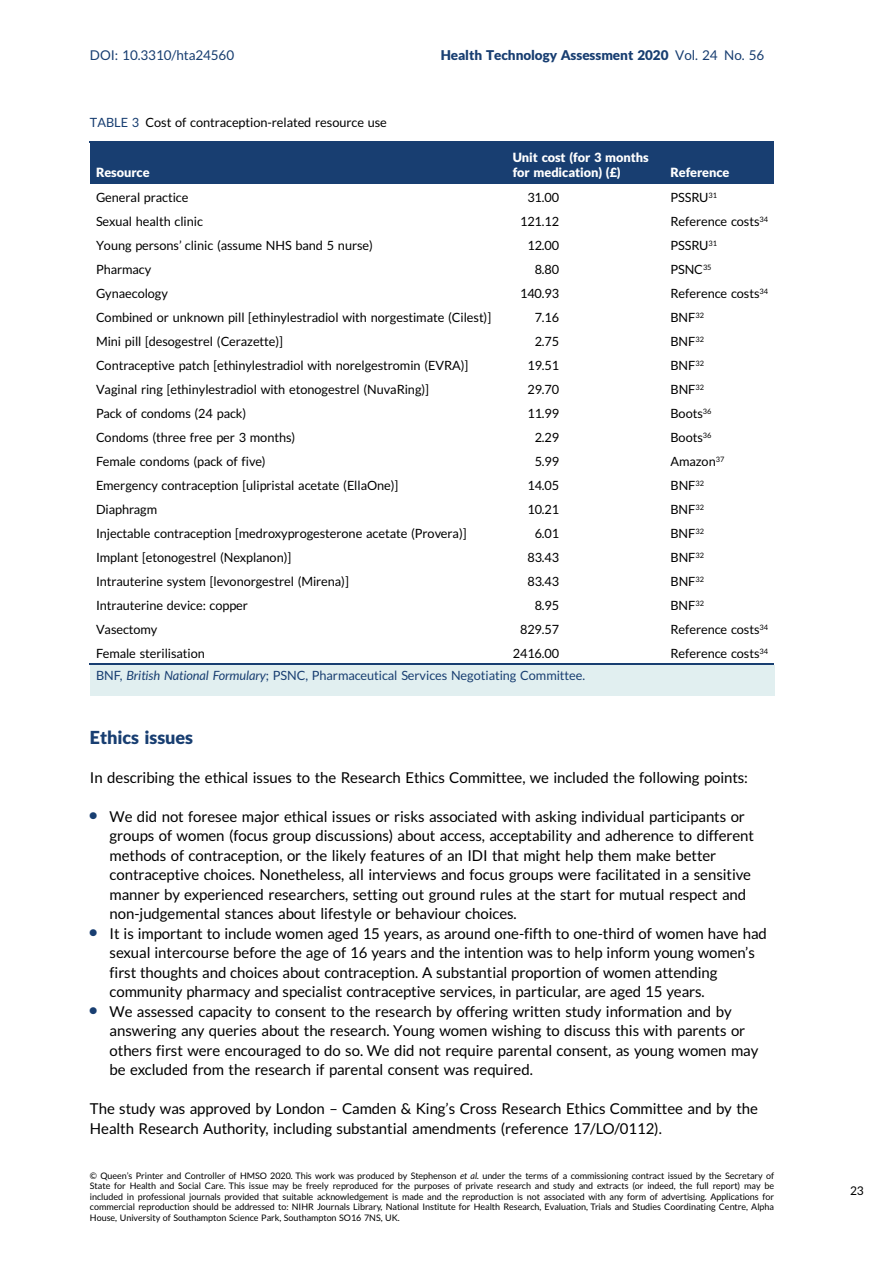
<style>
.page{position:relative;width:893px;height:1263px;background:#fff}
.page>*{position:absolute;margin:0;border:0;box-sizing:border-box;transform-origin:0 0}
.t1{font:18px "Adv T Tfac 587 ca.B";color:#183e71}
.t2{font:15px/19.5px "Adv T Ta 9 c 1 b 374";color:#000}
.t3{font:13.5px "Adv T Tfac 587 ca.B";color:#183e71}
.t4{font:13.5px "Adv T Ta 9 c 1 b 374";color:#183e71}
.t5{font:12.75px "Adv T Ta 9 c 1 b 374";color:#000}
.t6{font:12.75px "Adv T Ta 9 c 1 b 374";color:#183e71}
.t7{font:12.75px/15px "Adv T Tfac 587 ca.B";color:#fff}
.t8{font:12px "Adv T Ta 9 c 1 b 374";color:#000}
.t9{font:9px/10.5px "Adv T Ta 9 c 1 b 374";color:#000;text-align:justify}
.s1{font-family:"Adv T Ta 9 c 1 b 374"}
.s2{color:#183e71}
.s3{font-style:inherit}
.s4{font-family:"Adv T Teb 5 f 0 e 55.I"}
.s5{font-family:"Adv TT4 ff 65459";font-size:12px;color:#183e71}
</style>
<div class="page">
<div style="left:90px;top:142px;width:423px;height:42px;background:#183e71"></div>
<div style="left:491px;top:142px;width:179px;height:42px;background:#183e71"></div>
<div style="left:649px;top:142px;width:125px;height:42px;background:#183e71"></div>
<hr style="left:90px;top:141px;width:684px;height:1px;background:#183e71">
<hr style="left:90px;top:664px;width:684px;height:1px;background:#183e71">
<div style="left:90px;top:665px;width:684px;height:31px;background:#e1eff0"></div>
<p class="t4" style="left:90px;top:50px;width:146px">DOI: 10.3310/hta24560</p>
<p class="t3" style="left:441px;top:50px;width:325px">Health Technology Assessment 2020 <span class="s1">Vol. 24 No. 56</span></p>
<p class="t5" style="left:90px;top:118px;width:298px"><span class="s2">TABLE 3</span> Cost of contraception-related resource use</p>
<p class="t7" style="left:96px;top:166px;width:55px">Resource</p>
<p class="t7" style="left:513px;top:151px;width:137px">Unit cost (for 3 months for medication) (£)</p>
<p class="t7" style="left:670px;top:166px;width:61px">Reference</p>
<p class="t5" style="left:96px;top:193px;width:94px">General practice</p>
<p class="t5" style="left:527px;top:193px;width:33px">31.00</p>
<p class="t5" style="left:670px;top:193px;width:48px">PSSRU<sup>31</sup></p>
<p class="t5" style="left:96px;top:217px;width:108px">Sexual health clinic</p>
<p class="t5" style="left:520px;top:217px;width:41px">121.12</p>
<p class="t5" style="left:670px;top:217px;width:99px">Reference costs<sup>34</sup></p>
<p class="t5" style="left:96px;top:241px;width:278px">Young persons<span class="s3">’</span> clinic (assume NHS band 5 nurse)</p>
<p class="t5" style="left:527px;top:241px;width:33px">12.00</p>
<p class="t5" style="left:670px;top:241px;width:48px">PSSRU<sup>31</sup></p>
<p class="t5" style="left:96px;top:265px;width:57px">Pharmacy</p>
<p class="t5" style="left:535px;top:265px;width:26px">8.80</p>
<p class="t5" style="left:670px;top:265px;width:43px">PSNC<sup>35</sup></p>
<p class="t5" style="left:96px;top:289px;width:73px">Gynaecology</p>
<p class="t5" style="left:520px;top:289px;width:41px">140.93</p>
<p class="t5" style="left:670px;top:289px;width:99px">Reference costs<sup>34</sup></p>
<p class="t5" style="left:96px;top:313px;width:397px">Combined or unknown pill [ethinylestradiol with norgestimate (Cilest)]</p>
<p class="t5" style="left:535px;top:313px;width:26px">7.16</p>
<p class="t5" style="left:670px;top:313px;width:35px">BNF<sup>32</sup></p>
<p class="t5" style="left:96px;top:337px;width:188px">Mini pill [desogestrel (Cerazette)]</p>
<p class="t5" style="left:535px;top:337px;width:26px">2.75</p>
<p class="t5" style="left:670px;top:337px;width:35px">BNF<sup>32</sup></p>
<p class="t5" style="left:96px;top:361px;width:374px">Contraceptive patch [ethinylestradiol with norelgestromin (EVRA)]</p>
<p class="t5" style="left:527px;top:361px;width:33px">19.51</p>
<p class="t5" style="left:670px;top:361px;width:35px">BNF<sup>32</sup></p>
<p class="t5" style="left:96px;top:385px;width:334px">Vaginal ring [ethinylestradiol with etonogestrel (NuvaRing)]</p>
<p class="t5" style="left:527px;top:385px;width:33px">29.70</p>
<p class="t5" style="left:670px;top:385px;width:35px">BNF<sup>32</sup></p>
<p class="t5" style="left:96px;top:409px;width:152px">Pack of condoms (24 pack)</p>
<p class="t5" style="left:527px;top:409px;width:33px">11.99</p>
<p class="t5" style="left:670px;top:409px;width:42px">Boots<sup>36</sup></p>
<p class="t5" style="left:96px;top:433px;width:201px">Condoms (three free per 3 months)</p>
<p class="t5" style="left:535px;top:433px;width:26px">2.29</p>
<p class="t5" style="left:670px;top:433px;width:42px">Boots<sup>36</sup></p>
<p class="t5" style="left:96px;top:457px;width:171px">Female condoms (pack of five)</p>
<p class="t5" style="left:535px;top:457px;width:26px">5.99</p>
<p class="t5" style="left:670px;top:457px;width:55px">Amazon<sup>37</sup></p>
<p class="t5" style="left:96px;top:481px;width:304px">Emergency contraception [ulipristal acetate (EllaOne)]</p>
<p class="t5" style="left:527px;top:481px;width:33px">14.05</p>
<p class="t5" style="left:670px;top:481px;width:35px">BNF<sup>32</sup></p>
<p class="t5" style="left:96px;top:505px;width:63px">Diaphragm</p>
<p class="t5" style="left:527px;top:505px;width:33px">10.21</p>
<p class="t5" style="left:670px;top:505px;width:35px">BNF<sup>32</sup></p>
<p class="t5" style="left:96px;top:529px;width:372px">Injectable contraception [medroxyprogesterone acetate (Provera)]</p>
<p class="t5" style="left:535px;top:529px;width:26px">6.01</p>
<p class="t5" style="left:670px;top:529px;width:35px">BNF<sup>32</sup></p>
<p class="t5" style="left:96px;top:553px;width:197px">Implant [etonogestrel (Nexplanon)]</p>
<p class="t5" style="left:527px;top:553px;width:33px">83.43</p>
<p class="t5" style="left:670px;top:553px;width:35px">BNF<sup>32</sup></p>
<p class="t5" style="left:96px;top:577px;width:254px">Intrauterine system [levonorgestrel (Mirena)]</p>
<p class="t5" style="left:527px;top:577px;width:33px">83.43</p>
<p class="t5" style="left:670px;top:577px;width:35px">BNF<sup>32</sup></p>
<p class="t5" style="left:96px;top:601px;width:153px">Intrauterine device: copper</p>
<p class="t5" style="left:535px;top:601px;width:26px">8.95</p>
<p class="t5" style="left:670px;top:601px;width:35px">BNF<sup>32</sup></p>
<p class="t5" style="left:96px;top:625px;width:63px">Vasectomy</p>
<p class="t5" style="left:520px;top:625px;width:41px">829.57</p>
<p class="t5" style="left:670px;top:625px;width:99px">Reference costs<sup>34</sup></p>
<p class="t5" style="left:96px;top:649px;width:110px">Female sterilisation</p>
<p class="t5" style="left:513px;top:649px;width:48px">2416.00</p>
<p class="t5" style="left:670px;top:649px;width:99px">Reference costs<sup>34</sup></p>
<p class="t6" style="left:96px;top:671px;width:491px">BNF, <span class="s4">British National Formulary</span>; PSNC, Pharmaceutical Services Negotiating Committee.</p>
<p class="t1" style="left:90px;top:730px;width:105px">Ethics issues</p>
<p class="t2" style="left:90px;top:769px;width:660px">In describing the ethical issues to the Research Ethics Committee, we included the following points:</p>
<p class="t2" style="left:89px;top:808px;width:658px"><span class="s5">l</span> We did not foresee major ethical issues or risks associated with asking individual participants or</p>
<p class="t2" style="left:110px;top:827px;width:646px">groups of women (focus group discussions) about access, acceptability and adherence to different</p>
<p class="t2" style="left:110px;top:847px;width:608px">methods of contraception, or the likely features of an IDI that might help them make better</p>
<p class="t2" style="left:110px;top:866px;width:643px">contraceptive choices. Nonetheless, all interviews and focus groups were facilitated in a sensitive</p>
<p class="t2" style="left:110px;top:886px;width:638px">manner by experienced researchers, setting out ground rules at the start for mutual respect and</p>
<p class="t2" style="left:110px;top:905px;width:409px">non-judgemental stances about lifestyle or behaviour choices.</p>
<p class="t2" style="left:89px;top:925px;width:679px"><span class="s5">l</span> It is important to include women aged 15 years, as around one-fifth to one-third of women have had</p>
<p class="t2" style="left:110px;top:944px;width:647px">sexual intercourse before the age of 16 years and the intention was to help inform young women<span class="s3">’</span>s</p>
<p class="t2" style="left:110px;top:964px;width:609px">first thoughts and choices about contraception. A substantial proportion of women attending</p>
<p class="t2" style="left:110px;top:983px;width:597px">community pharmacy and specialist contraceptive services, in particular, are aged 15 years.</p>
<p class="t2" style="left:89px;top:1003px;width:644px"><span class="s5">l</span> We assessed capacity to consent to the research by offering written study information and by</p>
<p class="t2" style="left:110px;top:1022px;width:637px">answering any queries about the research. Young women wishing to discuss this with parents or</p>
<p class="t2" style="left:110px;top:1042px;width:650px">others first were encouraged to do so. We did not require parental consent, as young women may</p>
<p class="t2" style="left:110px;top:1061px;width:425px">be excluded from the research if parental consent was required.</p>
<p class="t2" style="left:90px;top:1100px;width:669px">The study was approved by London <span class="s3">–</span> Camden &amp; King<span class="s3">’</span>s Cross Research Ethics Committee and by the<br>Health Research Authority, including substantial amendments (reference 17/LO/0112).</p>
<p class="t9" style="left:90px;top:1171px;width:686px">© Queen<span class="s3">’</span>s Printer and Controller of HMSO 2020. This work was produced by Stephenson <span class="s4">et al.</span> under the terms of a commissioning contract issued by the Secretary of State for Health and Social Care. This issue may be freely reproduced for the purposes of private research and study and extracts (or indeed, the full report) may be included in professional journals provided that suitable acknowledgement is made and the reproduction is not associated with any form of advertising. Applications for commercial reproduction should be addressed to: NIHR Journals Library, National Institute for Health Research, Evaluation, Trials and Studies Coordinating Centre, Alpha House, University of Southampton Science Park, Southampton SO16 7NS, UK.</p>
<p class="t8" style="left:850px;top:1186px;width:15px">23</p>
</div>
